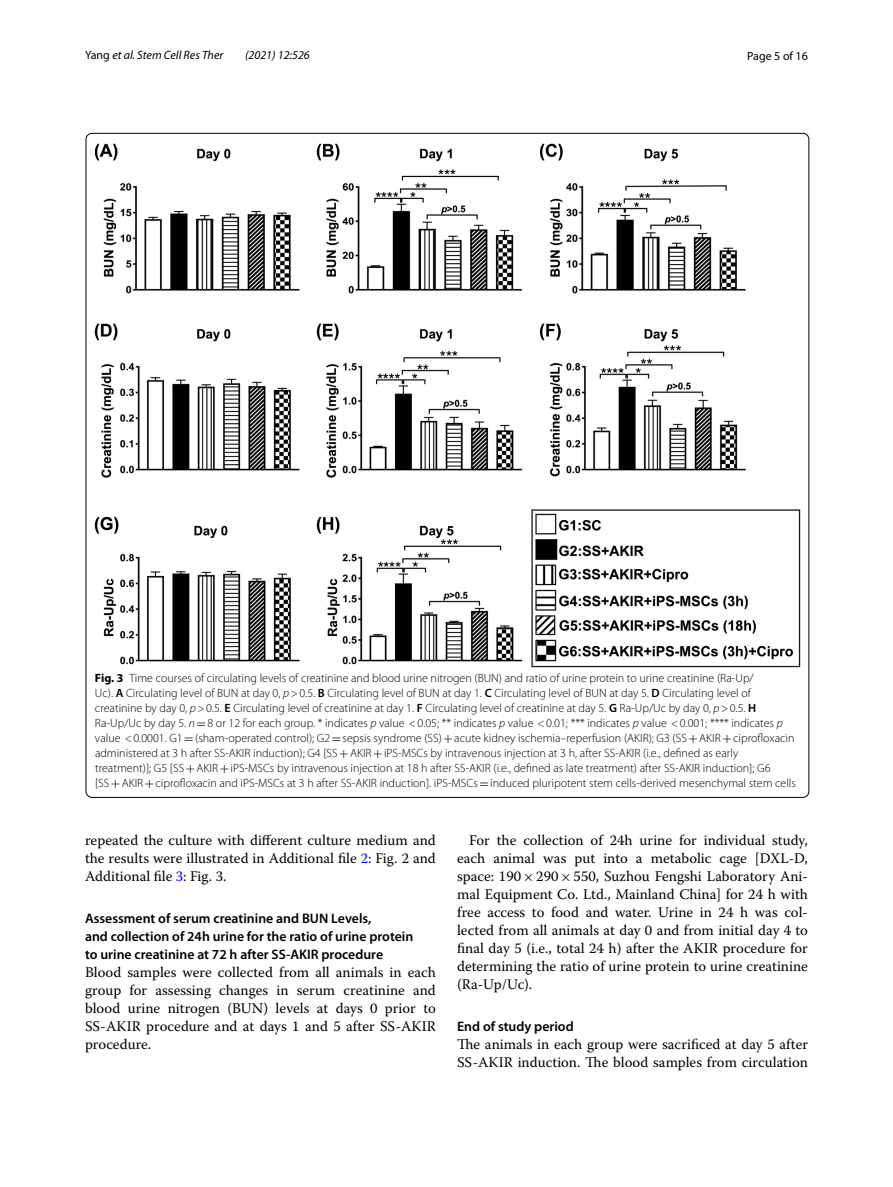
<style>
.page{position:relative;width:893px;height:1187px;background:#fff}
.page>*{position:absolute;margin:0;border:0;box-sizing:border-box;transform-origin:0 0}
.t1{font:14.7px/18px "Warnock Pro";color:#000;text-align:justify}
.t2{font:600 13.8px/18px "Myriad Pro";color:#000}
.t3{font:300 12px/15px "Myriad Pro";color:#000}
.t4{font:italic 12px "Myriad Pro";color:#000}
.t5{font:12px "Myriad Pro";color:#000}
.s1{font-style:normal}
.s2{font-weight:700}
.s3{font-weight:600}
.s4{font-style:italic}
.s5{font-family:"MTSY";font-weight:400}
.s6{color:#00f}
.s7{font-family:"MTSY"}
</style>
<div class="page">
<img style="left:95px;top:143px;width:705px;height:524px">
<p class="t4" style="left:85px;top:48px;width:140px"><span class="s1">Yang</span> et al. Stem Cell Res Ther</p>
<p class="t4" style="left:245px;top:48px;width:66px">(2021) 12:526</p>
<p class="t5" style="left:747px;top:48px;width:62px">Page 5 of 16</p>
<p class="t3" style="left:95px;top:671px;width:702px"><span class="s2">Fig. 3</span> Time courses of circulating levels of creatinine and blood urine nitrogen (BUN) and ratio of urine protein to urine creatinine (Ra-Up/<br>Uc). <span class="s3">A</span> Circulating level of BUN at day 0, <span class="s4">p</span>&gt;0.5. <span class="s3">B</span> Circulating level of BUN at day 1. <span class="s3">C</span> Circulating level of BUN at day 5. <span class="s3">D</span> Circulating level of creatinine by day 0, <span class="s4">p</span>&gt;0.5. <span class="s3">E</span> Circulating level of creatinine at day 1. <span class="s3">F</span> Circulating level of creatinine at day 5. <span class="s3">G</span> Ra-Up/Uc by day 0, <span class="s4">p</span>&gt;0.5. <span class="s3">H </span>Ra-Up/Uc by day 5. <span class="s4">n</span><span class="s5">=</span>8 or 12 for each group. * indicates <span class="s4">p</span> value &lt;0.05; ** indicates <span class="s4">p</span> value &lt;0.01; *** indicates <span class="s4">p</span> value &lt;0.001; **** indicates <span class="s4">p </span>value &lt;0.0001. G1<span class="s5">=</span>(sham-operated control); G2<span class="s5">=</span>sepsis syndrome (SS)<span class="s5">+</span>acute kidney ischemia–reperfusion (AKIR); G3 (SS<span class="s5">+</span>AKIR<span class="s5">+</span>ciprofloxacin administered at 3 h after SS-AKIR induction); G4 [SS<span class="s5">+</span>AKIR<span class="s5">+</span>iPS-MSCs by intravenous injection at 3 h, after SS-AKIR (i.e., defined as early treatment)]; G5 [SS<span class="s5">+</span>AKIR<span class="s5">+</span>iPS-MSCs by intravenous injection at 18 h after SS-AKIR (i.e., defined as late treatment) after SS-AKIR induction]; G6 [SS<span class="s5">+</span>AKIR<span class="s5">+</span>ciprofloxacin and iPS-MSCs at 3 h after SS-AKIR induction]. iPS-MSCs<span class="s5">=</span>induced pluripotent stem cells-derived mesenchymal stem cells</p>
<p class="t1" style="left:85px;top:830px;width:352px">repeated the culture with different culture medium and the results were illustrated in Additional file <span class="s6">2</span>: Fig. 2 and Additional file <span class="s6">3</span>: Fig. 3.</p>
<p class="t2" style="left:85px;top:908px;width:330px">Assessment of serum creatinine and BUN Levels,<br>and collection of 24h urine for the ratio of urine protein to urine creatinine at 72 h after SS‑AKIR procedure</p>
<p class="t1" style="left:85px;top:962px;width:352px">Blood samples were collected from all animals in each group for assessing changes in serum creatinine and blood urine nitrogen (BUN) levels at days 0 prior to SS-AKIR procedure and at days 1 and 5 after SS-AKIR procedure.</p>
<p class="t1" style="left:457px;top:830px;width:352px;text-indent:12px">For the collection of 24h urine for individual study, each animal was put into a metabolic cage [DXL-D, space: 190<span class="s7">×</span>290<span class="s7">×</span>550, Suzhou Fengshi Laboratory Ani&shy;mal Equipment Co. Ltd., Mainland China] for 24 h with free access to food and water. Urine in 24 h was col&shy;lected from all animals at day 0 and from initial day 4 to final day 5 (i.e., total 24 h) after the AKIR procedure for determining the ratio of urine protein to urine creatinine (Ra-Up/Uc).</p>
<p class="t2" style="left:457px;top:1016px;width:118px">End of study period</p>
<p class="t1" style="left:457px;top:1034px;width:352px">The animals in each group were sacrificed at day 5 after<br>SS-AKIR induction. The blood samples from circulation</p>
</div>
